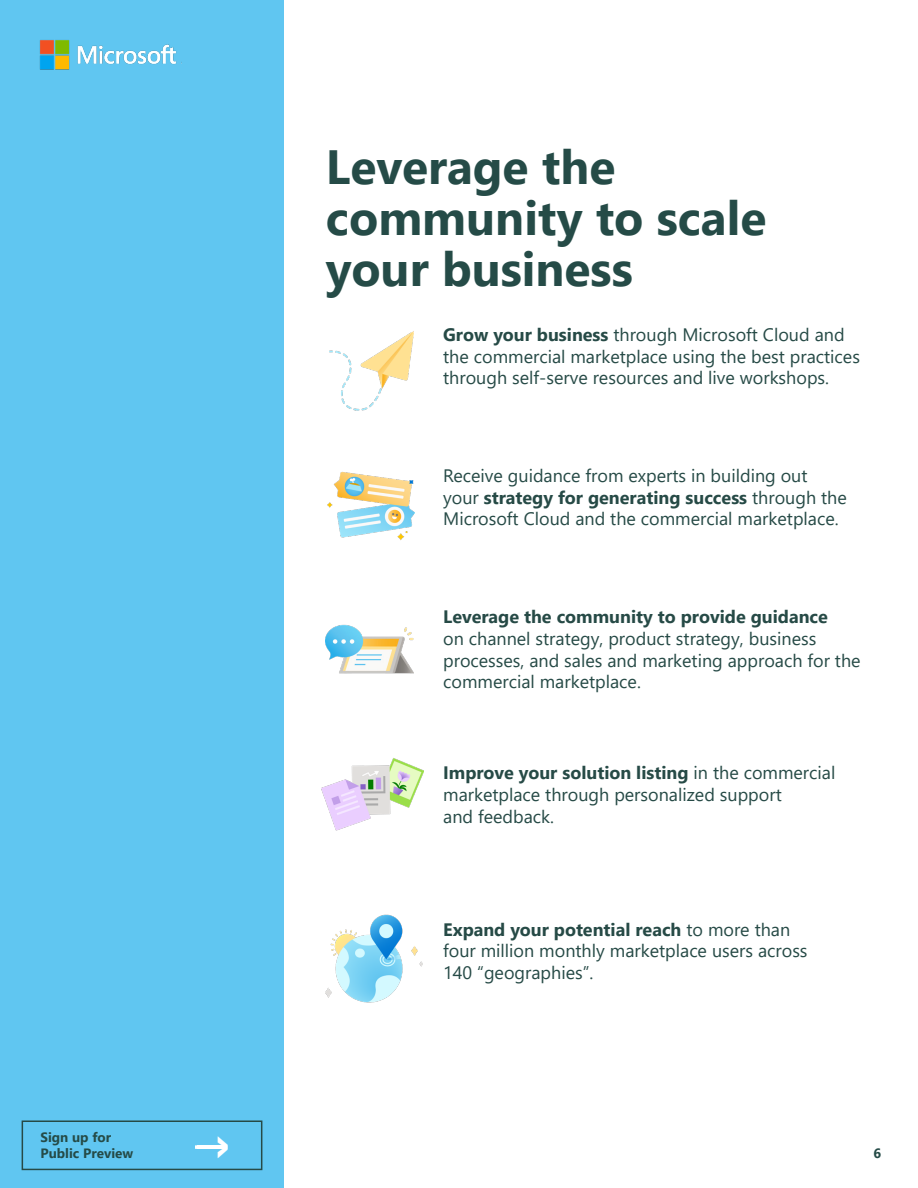
<style>
.page{position:relative;width:918px;height:1188px;background:#fff}
.page>*{position:absolute;margin:0;border:0;box-sizing:border-box;transform-origin:0 0}
.t1{font:700 48px/51px "Segoe UI";color:#254b47}
.t2{font:41.55px "Segoe UI Black";color:#fff;scale:.49 1}
.t3{font:18px/21.6px "Segoe UI";color:#264a46}
.t4{font:700 13.5px/16.2px "Segoe UI";color:#254b47}
.s1{font-weight:700}
</style>
<div class="page">
<div style="left:0;top:0;width:284px;height:1188px;background:#60c6f1"></div>
<img style="left:39px;top:40px;width:138px;height:30px">
<div style="left:22px;top:1120px;width:240px;height:50px;border:2px solid #264a46"></div>
<div style="left:195px;top:1145px;width:32px;height:4px;border:3px solid #fff"></div>
<img style="left:329px;top:331px;width:84px;height:80px">
<img style="left:327px;top:471px;width:88px;height:69px">
<img style="left:326px;top:624px;width:87px;height:50px">
<img style="left:321px;top:758px;width:103px;height:73px">
<img style="left:325px;top:914px;width:97px;height:89px">
<p class="t4" style="left:40px;top:1128px;width:94px">Sign up for<br>Public Preview</p>
<p class="t2" style="left:215px;top:1114px;width:31px">&gt;</p>
<p class="t1" style="left:326px;top:138px;width:442px">Leverage the community to scale your business</p>
<p class="t3" style="left:443px;top:322px;width:418px"><span class="s1">Grow your business</span> through Microsoft Cloud and the commercial marketplace using the best practices through self-serve resources and live workshops.</p>
<p class="t3" style="left:443px;top:463px;width:405px">Receive guidance from experts in building out your <span class="s1">strategy for generating success</span> through the<br>Microsoft Cloud and the commercial marketplace.</p>
<p class="t3" style="left:443px;top:605px;width:419px"><span class="s1">Leverage the community to provide guidance<br></span>on channel strategy, product strategy, business processes, and sales and marketing approach for the commercial marketplace.</p>
<p class="t3" style="left:443px;top:761px;width:394px"><span class="s1">Improve your solution listing</span> in the commercial marketplace through personalized support<br>and feedback.</p>
<p class="t3" style="left:443px;top:917px;width:366px"><span class="s1">Expand your potential reach</span> to more than four million monthly marketplace users across<br>140 “geographies”.</p>
<p class="t4" style="left:874px;top:1144px;width:9px">6</p>
</div>
